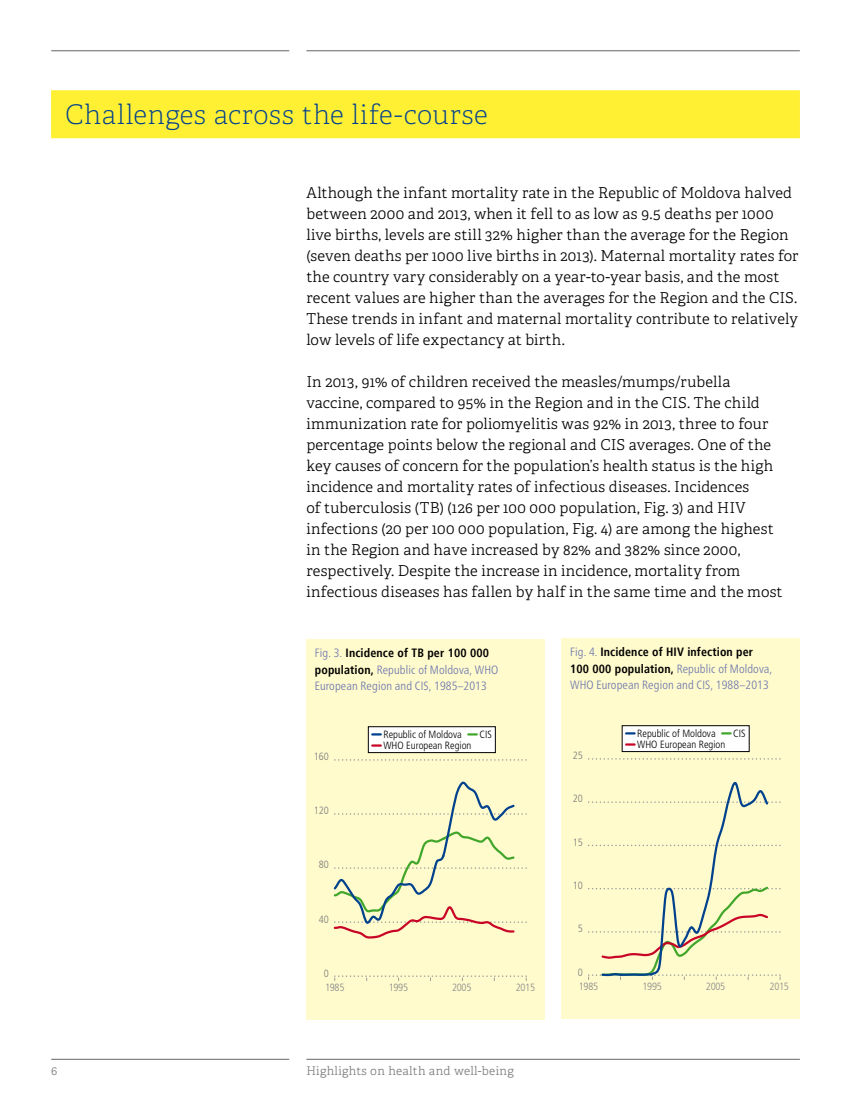
<style>
.page{position:relative;width:851px;height:1106px;background:#fff}
.page>*{position:absolute;margin:0;border:0;box-sizing:border-box;transform-origin:0 0}
.t1{font:100 27px "Adelle CYR";letter-spacing:.025em;color:#00418e}
.t2{font:300 15px/21px "Adelle CYR";letter-spacing:.01em;color:#000}
.t3{font:300 condensed 12px/16.5px "Frutiger Neue LTW1 G";letter-spacing:.01em;color:#6b75af}
.t4{font:700 condensed 12px "Frutiger LTCYR";letter-spacing:.01em;color:#000}
.t5{font:300 12px "Adelle CYR";letter-spacing:.025em;color:#797a7c}
.t6{font:300 condensed 10.5px "Frutiger LT Std";color:#000}
.t7{font:300 condensed 10.5px "Frutiger LT Std";letter-spacing:-.025em;color:#87888a}
.t8{font:300 condensed 10.5px "Frutiger LT Std";color:#797a7c}
.s1{font-family:"Frutiger Neue LTW1 G";font-weight:300;color:#6b75af}
.s2{font-family:"Frutiger LTCYR";font-weight:700;color:#000}
</style>
<div class="page">
<hr style="left:52px;top:51px;width:237px;height:1px;background:#646567">
<hr style="left:52px;top:1059px;width:237px;height:1px;background:#646567">
<hr style="left:307px;top:51px;width:492px;height:1px;background:#646567">
<hr style="left:307px;top:1059px;width:492px;height:1px;background:#646567">
<div style="left:561px;top:638px;width:238px;height:105px;background:#fffbcc"></div>
<div style="left:306px;top:639px;width:238px;height:105px;background:#fffbcc"></div>
<div style="left:51px;top:90px;width:748px;height:48px;background:#fff033"></div>
<div style="left:561px;top:725px;width:238px;height:293px;background:#fffbcc"></div>
<svg style="left:588px;top:758px;width:193px;height:1px"></svg>
<svg style="left:588px;top:782px;width:193px;height:197px"></svg>
<div style="left:622px;top:725px;width:127px;height:26px;background:#fff"></div>
<div style="left:622px;top:725px;width:127px;height:26px;border:1px solid #000"></div>
<svg style="left:626px;top:732px;width:8px;height:2px"></svg>
<svg style="left:626px;top:743px;width:8px;height:2px"></svg>
<svg style="left:722px;top:732px;width:8px;height:2px"></svg>
<div style="left:306px;top:725px;width:238px;height:294px;background:#fffbcc"></div>
<svg style="left:335px;top:759px;width:192px;height:1px"></svg>
<svg style="left:334px;top:975px;width:193px;height:5px"></svg>
<div style="left:368px;top:726px;width:127px;height:26px;background:#fff"></div>
<div style="left:368px;top:726px;width:127px;height:26px;border:1px solid #000"></div>
<svg style="left:372px;top:733px;width:9px;height:2px"></svg>
<svg style="left:372px;top:744px;width:9px;height:2px"></svg>
<svg style="left:468px;top:733px;width:8px;height:2px"></svg>
<svg style="left:333px;top:781px;width:194px;height:158px"></svg>
<h1 class="t1" style="left:65px;top:96px;width:424px">Challenges across the life-course</h1>
<p class="t2" style="left:306px;top:182px;width:493px">Although the infant mortality rate in the Republic of Moldova halved between 2000 and 2013, when it fell to as low as 9.5 deaths per 1000 live births, levels are still 32% higher than the average for the Region (seven deaths per 1000 live births in 2013). Maternal mortality rates for the country vary considerably on a year-to-year basis, and the most recent values are higher than the averages for the Region and the CIS.<br>These trends in infant and maternal mortality contribute to relatively low levels of life expectancy at birth.</p>
<p class="t2" style="left:306px;top:371px;width:477px">In 2013, 91% of children received the measles/mumps/rubella vaccine, compared to 95% in the Region and in the CIS. The child immunization rate for poliomyelitis was 92% in 2013, three to four percentage points below the regional and CIS averages. One of the key causes of concern for the population’s health status is the high incidence and mortality rates of infectious diseases. Incidences<br>of tuberculosis (TB) (126 per 100 000 population, Fig. 3) and HIV infections (20 per 100 000 population, Fig. 4) are among the highest in the Region and have increased by 82% and 382% since 2000, respectively. Despite the increase in incidence, mortality from infectious diseases has fallen by half in the same time and the most</p>
<p class="t4" style="left:315px;top:646px;width:176px"><span class="s1">Fig. 3.</span> Incidence of TB per 100 000</p>
<p class="t3" style="left:315px;top:661px;width:185px"><span class="s2">population,</span> Republic of Moldova, WHO<br>European Region and CIS, 1985–2013</p>
<p class="t8" style="left:314px;top:750px;width:17px">160</p>
<p class="t8" style="left:314px;top:804px;width:17px">120</p>
<p class="t8" style="left:319px;top:858px;width:12px">80</p>
<p class="t8" style="left:319px;top:913px;width:12px">40</p>
<p class="t8" style="left:324px;top:967px;width:7px">0</p>
<p class="t6" style="left:383px;top:728px;width:80px">Republic of Moldova</p>
<p class="t6" style="left:479px;top:728px;width:14px">CIS</p>
<p class="t6" style="left:383px;top:739px;width:89px">WHO European Region</p>
<p class="t7" style="left:325px;top:981px;width:21px">1985</p>
<p class="t7" style="left:388px;top:981px;width:21px">1995</p>
<p class="t7" style="left:452px;top:981px;width:21px">2005</p>
<p class="t7" style="left:515px;top:981px;width:21px">2015</p>
<p class="t5" style="left:51px;top:1062px;width:8px">6</p>
<p class="t5" style="left:306px;top:1062px;width:209px">Highlights on health and well-being</p>
<p class="t4" style="left:570px;top:645px;width:184px"><span class="s1">Fig. 4.</span> Incidence of HIV infection per</p>
<p class="t3" style="left:570px;top:660px;width:203px"><span class="s2">100 000 population,</span> Republic of Moldova,<br>WHO European Region and CIS, 1988–2013</p>
<p class="t6" style="left:637px;top:727px;width:80px">Republic of Moldova</p>
<p class="t6" style="left:733px;top:727px;width:14px">CIS</p>
<p class="t6" style="left:637px;top:738px;width:89px">WHO European Region</p>
<p class="t8" style="left:572px;top:749px;width:12px">25</p>
<p class="t8" style="left:572px;top:792px;width:12px">20</p>
<p class="t8" style="left:572px;top:836px;width:12px">15</p>
<p class="t8" style="left:572px;top:879px;width:12px">10</p>
<p class="t8" style="left:577px;top:922px;width:7px">5</p>
<p class="t8" style="left:577px;top:966px;width:7px">0</p>
<p class="t7" style="left:578px;top:980px;width:21px">1985</p>
<p class="t7" style="left:642px;top:980px;width:21px">1995</p>
<p class="t7" style="left:705px;top:980px;width:21px">2005</p>
<p class="t7" style="left:769px;top:980px;width:21px">2015</p>
</div>
